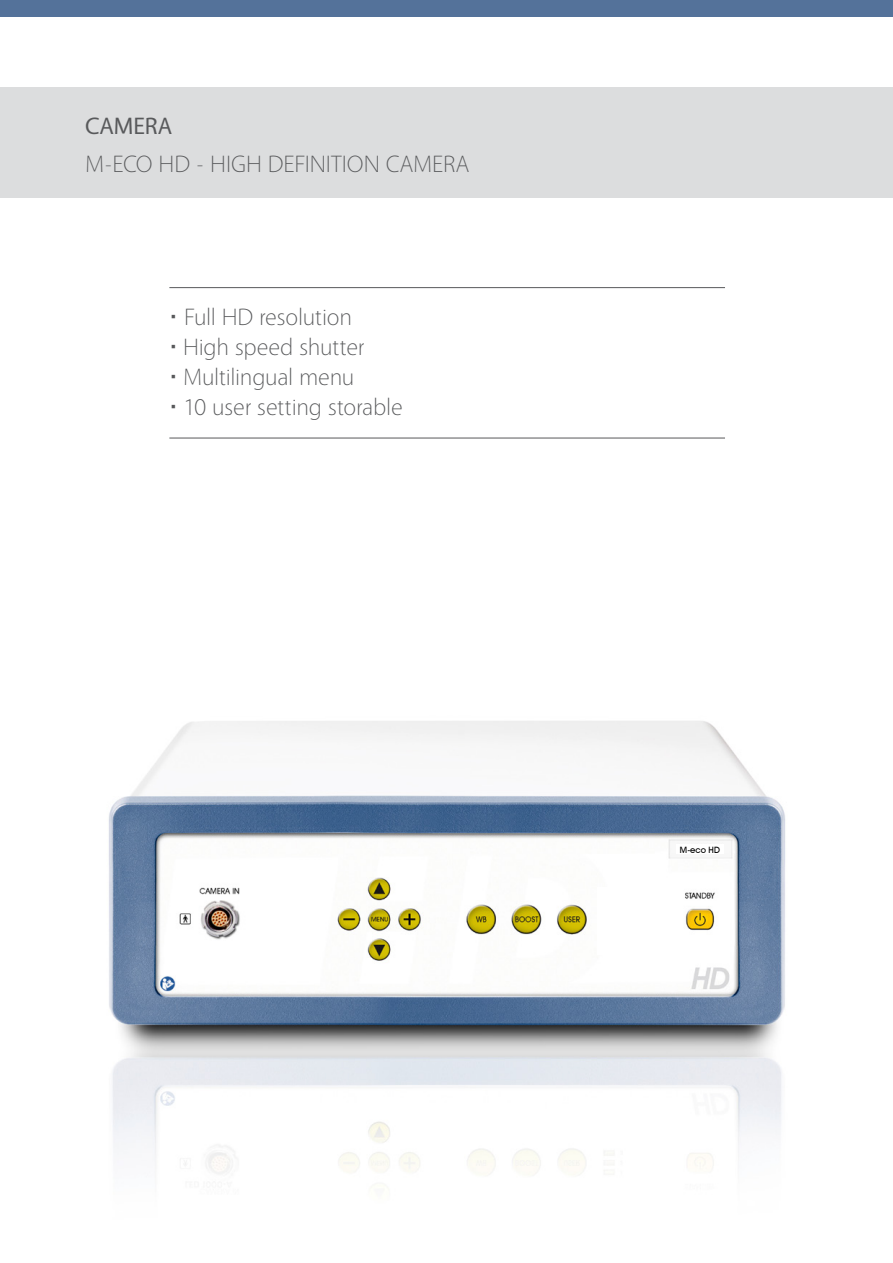
<style>
.page{position:relative;width:893px;height:1263px;background:#fff}
.page>*{position:absolute;margin:0;border:0;box-sizing:border-box;transform-origin:0 0}
.t1{font:300 24px/30px "Vegur";letter-spacing:-.01em;color:#58595b}
.t2{font:24px "Vegur";color:#58595b}
.t3{font:500 8.7px "Avant Garde IT Cby BT";color:#000}
.s1{font-family:"Arial";font-weight:700}
</style>
<div class="page">
<div style="left:0;top:87px;width:893px;height:111px;background:#dcddde"></div>
<div style="left:0;top:0;width:893px;height:17px;background:#54729a"></div>
<hr style="left:169px;top:438px;width:556px;height:1px;background:#58595b">
<hr style="left:169px;top:287px;width:556px;height:1px;background:#58595b">
<img style="left:109px;top:721px;width:676px;height:454px">
<img style="left:597px;top:887px;width:29px;height:68px">
<div style="left:676px;top:844px;width:48px;height:10px;background:#fff"></div>
<p class="t2" style="left:85px;top:113px;width:89px">CAMERA</p>
<p class="t1" style="left:85px;top:150px;width:386px">M-ECO HD - HIGH DEFINITION CAMERA</p>
<p class="t1" style="left:169px;top:303px;width:235px"><span class="s1">·</span> Full HD resolution<br><span class="s1">·</span> High speed shutter<br><span class="s1">·</span> Multilingual menu<br><span class="s1">·</span> 10 user setting storable</p>
<p class="t3" style="left:680px;top:844px;width:41px">M-eco HD</p>
</div>
